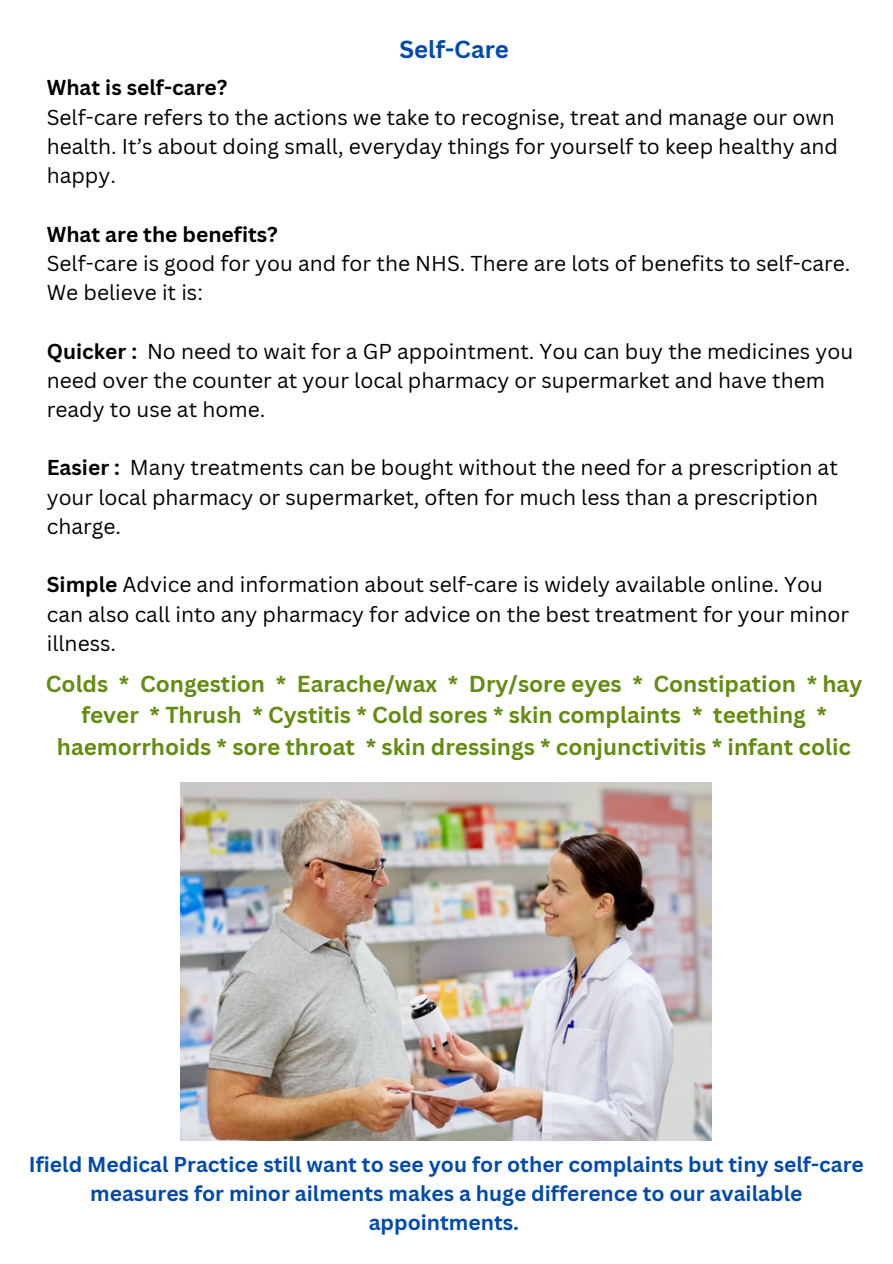
<style>
.page{position:relative;width:893px;height:1264px;background:#fff}
.page>*{position:absolute;margin:0;border:0;box-sizing:border-box;transform-origin:0 0}
.t1{font:700 24px "Canva Sans";color:#004aad}
.t2{font:700 22.5px/31.5px "Canva Sans";color:#648b13;text-align:center}
.t3{font:21px/29.2px "Canva Sans";color:#000}
.t4{font:700 21px/29.2px "Canva Sans";color:#004aad;text-align:center}
.t5{font:700 21px "Canva Sans";color:#000}
.s1{font-weight:700}
</style>
<div class="page">
<img style="left:181px;top:782px;width:530px;height:358px">
<p class="t1" style="left:399px;top:32px;width:111px">Self-Care</p>
<p class="t5" style="left:47px;top:73px;width:182px">What is self-care?</p>
<p class="t3" style="left:47px;top:102px;width:792px">Self-care refers to the actions we take to recognise, treat and manage our own health. It’s about doing small, everyday things for yourself to keep healthy and happy.</p>
<p class="t5" style="left:47px;top:219px;width:232px">What are the benefits?</p>
<p class="t3" style="left:47px;top:248px;width:805px">Self-care is good for you and for the NHS. There are lots of benefits to self-care.<br>We believe it is:</p>
<p class="t3" style="left:47px;top:336px;width:807px"><span class="s1">Quicker :</span> No need to wait for a GP appointment. You can buy the medicines you need over the counter at your local pharmacy or supermarket and have them ready to use at home.</p>
<p class="t3" style="left:47px;top:452px;width:792px"><span class="s1">Easier :</span> Many treatments can be bought without the need for a prescription at your local pharmacy or supermarket, often for much less than a prescription charge.</p>
<p class="t3" style="left:47px;top:569px;width:803px"><span class="s1">Simple</span> Advice and information about self-care is widely available online. You can also call into any pharmacy for advice on the best treatment for your minor illness.</p>
<p class="t2" style="left:46px;top:667px;width:818px">Colds * Congestion * Earache/wax * Dry/sore eyes * Constipation * hay fever * Thrush * Cystitis * Cold sores * skin complaints * teething * haemorrhoids * sore throat * skin dressings * conjunctivitis * infant colic</p>
<p class="t4" style="left:29px;top:1148px;width:836px">Ifield Medical Practice still want to see you for other complaints but tiny self-care measures for minor ailments makes a huge difference to our available appointments.</p>
</div>
